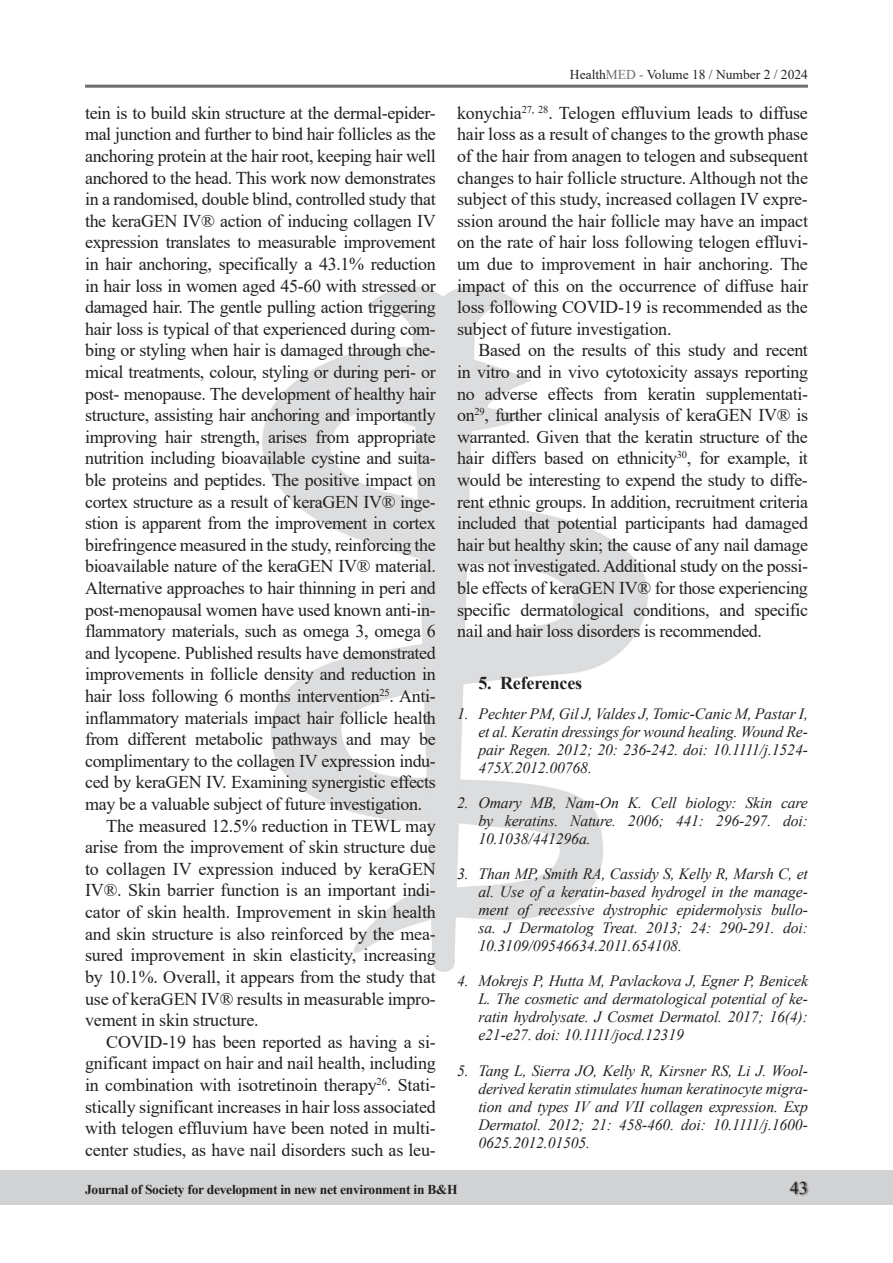
<style>
.page{position:relative;width:893px;height:1263px;background:#fff}
.page>*{position:absolute;margin:0;border:0;box-sizing:border-box;transform-origin:0 0}
.t1{font:18px/21.6px "Times New Roman";letter-spacing:-.02em;color:#231f20;text-align:justify}
.t2{font:700 18px "Times New Roman";letter-spacing:-.01em;color:#231f20}
.t3{font:italic 15.75px/18px "Times New Roman";letter-spacing:-.01em;color:#231f20;text-align:justify}
.t4{font:700 13.5px "Times New Roman";letter-spacing:-.02em;color:#231f20}
.t5{font:13.5px "Times New Roman";color:#231f20}
.s1{color:#6c6d70}
</style>
<div class="page">
<div style="left:0;top:1171px;width:893px;height:34px;background:#d1d2d4"></div>
<hr style="left:85px;top:85px;width:723px;height:3px;background:#6c6d70">
<div style="left:789px;top:1181px;width:20px;height:15px;background:#231f20;opacity:.75"></div>
<img style="left:263px;top:286px;width:384px;height:686px">
<p class="t1" style="left:85px;top:101px;width:352px">tein is to build skin structure at the dermal-epider-</p>
<p class="t1" style="left:85px;top:123px;width:352px">mal junction and further to bind hair follicles as the</p>
<p class="t1" style="left:85px;top:145px;width:352px">anchoring protein at the hair root, keeping hair well</p>
<p class="t1" style="left:85px;top:166px;width:352px">anchored to the head. This work now demonstrates</p>
<p class="t1" style="left:85px;top:188px;width:352px">in a randomised, double blind, controlled study that</p>
<p class="t1" style="left:85px;top:209px;width:352px">the keraGEN IV® action of inducing collagen IV</p>
<p class="t1" style="left:85px;top:231px;width:352px">expression translates to measurable improvement</p>
<p class="t1" style="left:85px;top:253px;width:352px">in hair anchoring, specifically a 43.1% reduction</p>
<p class="t1" style="left:85px;top:274px;width:352px">in hair loss in women aged 45-60 with stressed or</p>
<p class="t1" style="left:85px;top:296px;width:352px">damaged hair. The gentle pulling action triggering</p>
<p class="t1" style="left:85px;top:317px;width:352px">hair loss is typical of that experienced during com-</p>
<p class="t1" style="left:85px;top:339px;width:352px">bing or styling when hair is damaged through che-</p>
<p class="t1" style="left:85px;top:361px;width:352px">mical treatments, colour, styling or during peri- or</p>
<p class="t1" style="left:85px;top:382px;width:352px">post- menopause. The development of healthy hair</p>
<p class="t1" style="left:85px;top:404px;width:352px">structure, assisting hair anchoring and importantly</p>
<p class="t1" style="left:85px;top:425px;width:352px">improving hair strength, arises from appropriate</p>
<p class="t1" style="left:85px;top:447px;width:352px">nutrition including bioavailable cystine and suita-</p>
<p class="t1" style="left:85px;top:469px;width:352px">ble proteins and peptides. The positive impact on</p>
<p class="t1" style="left:85px;top:490px;width:352px">cortex structure as a result of keraGEN IV® inge-</p>
<p class="t1" style="left:85px;top:512px;width:352px">stion is apparent from the improvement in cortex</p>
<p class="t1" style="left:85px;top:533px;width:352px">birefringence measured in the study, reinforcing the</p>
<p class="t1" style="left:85px;top:555px;width:352px">bioavailable nature of the keraGEN IV® material.</p>
<p class="t1" style="left:85px;top:577px;width:352px">Alternative approaches to hair thinning in peri and</p>
<p class="t1" style="left:85px;top:598px;width:352px">post-menopausal women have used known anti-in-</p>
<p class="t1" style="left:85px;top:620px;width:352px">flammatory materials, such as omega 3, omega 6</p>
<p class="t1" style="left:85px;top:641px;width:352px">and lycopene. Published results have demonstrated</p>
<p class="t1" style="left:85px;top:663px;width:352px">improvements in follicle density and reduction in</p>
<p class="t1" style="left:85px;top:685px;width:352px">hair loss following 6 months intervention<sup>25</sup>. Anti-</p>
<p class="t1" style="left:85px;top:706px;width:352px">inflammatory materials impact hair follicle health</p>
<p class="t1" style="left:85px;top:728px;width:352px">from different metabolic pathways and may be</p>
<p class="t1" style="left:85px;top:749px;width:352px">complimentary to the collagen IV expression indu-</p>
<p class="t1" style="left:85px;top:771px;width:352px">ced by keraGEN IV. Examining synergistic effects</p>
<p class="t1" style="left:85px;top:793px;width:339px">may be a valuable subject of future investigation.</p>
<p class="t1" style="left:106px;top:814px;width:331px">The measured 12.5% reduction in TEWL may</p>
<p class="t1" style="left:85px;top:836px;width:352px">arise from the improvement of skin structure due</p>
<p class="t1" style="left:85px;top:857px;width:352px">to collagen IV expression induced by keraGEN</p>
<p class="t1" style="left:85px;top:879px;width:352px">IV®. Skin barrier function is an important indi-</p>
<p class="t1" style="left:85px;top:901px;width:352px">cator of skin health. Improvement in skin health</p>
<p class="t1" style="left:85px;top:922px;width:352px">and skin structure is also reinforced by the mea-</p>
<p class="t1" style="left:85px;top:944px;width:352px">sured improvement in skin elasticity, increasing</p>
<p class="t1" style="left:85px;top:965px;width:352px">by 10.1%. Overall, it appears from the study that</p>
<p class="t1" style="left:85px;top:987px;width:352px">use of keraGEN IV® results in measurable impro-</p>
<p class="t1" style="left:85px;top:1009px;width:175px">vement in skin structure.</p>
<p class="t1" style="left:106px;top:1030px;width:331px">COVID-19 has been reported as having a si-</p>
<p class="t1" style="left:85px;top:1052px;width:352px">gnificant impact on hair and nail health, including</p>
<p class="t1" style="left:85px;top:1073px;width:352px">in combination with isotretinoin therapy<sup>26</sup>. Stati-</p>
<p class="t1" style="left:85px;top:1095px;width:352px">stically significant increases in hair loss associated</p>
<p class="t1" style="left:85px;top:1117px;width:352px">with telogen effluvium have been noted in multi-</p>
<p class="t1" style="left:85px;top:1138px;width:352px">center studies, as have nail disorders such as leu-</p>
<p class="t5" style="left:570px;top:65px;width:239px">Health<span class="s1">MED -</span> Volume 18 / Number 2 / 2024</p>
<p class="t1" style="left:457px;top:101px;width:352px">konychia<sup>27,</sup> <sup>28</sup>. Telogen effluvium leads to diffuse hair loss as a result of changes to the growth phase of the hair from anagen to telogen and subsequent changes to hair follicle structure. Although not the subject of this study, increased collagen IV expre&shy;ssion around the hair follicle may have an impact on the rate of hair loss following telogen effluvi&shy;um due to improvement in hair anchoring. The impact of this on the occurrence of diffuse hair loss following COVID-19 is recommended as the subject of future investigation.</p>
<p class="t1" style="left:457px;top:339px;width:352px;text-indent:21px">Based on the results of this study and recent in vitro and in vivo cytotoxicity assays reporting no adverse effects from keratin supplementati&shy;on<sup>29</sup>, further clinical analysis of keraGEN IV® is warranted. Given that the keratin structure of the hair differs based on ethnicity<sup>30</sup>, for example, it would be interesting to expend the study to diffe&shy;rent ethnic groups. In addition, recruitment criteria included that potential participants had damaged hair but healthy skin; the cause of any nail damage was not investigated. Additional study on the possi&shy;ble effects of keraGEN IV® for those experiencing specific dermatological conditions, and specific nail and hair loss disorders is recommended.</p>
<p class="t2" style="left:478px;top:670px;width:105px">5. References</p>
<p class="t3" style="left:478px;top:705px;width:331px;text-indent:-21px">1. Pechter PM, Gil J, Valdes J, Tomic-Canic M, Pastar I, et al. Keratin dressings for wound healing. Wound Re&shy;pair Regen. 2012; 20: 236-242. doi: 10.1111/j.1524- 475X.2012.00768.</p>
<p class="t3" style="left:478px;top:794px;width:331px;text-indent:-21px">2. Omary MB, Nam-On K. Cell biology: Skin care by keratins. Nature. 2006; 441: 296-297. doi:<br>10.1038/441296a.</p>
<p class="t3" style="left:478px;top:865px;width:331px;text-indent:-21px">3. Than MP, Smith RA, Cassidy S, Kelly R, Marsh C, et al. Use of a keratin-based hydrogel in the manage&shy;ment of recessive dystrophic epidermolysis bullo&shy;sa. J Dermatolog Treat. 2013; 24: 290-291. doi:<br>10.3109/09546634.2011.654108.</p>
<p class="t3" style="left:478px;top:972px;width:331px;text-indent:-21px">4. Mokrejs P, Hutta M, Pavlackova J, Egner P, Benicek L. The cosmetic and dermatological potential of ke&shy;ratin hydrolysate. J Cosmet Dermatol. 2017; 16(4): e21-e27. doi: 10.1111/jocd.12319</p>
<p class="t3" style="left:478px;top:1061px;width:331px;text-indent:-21px">5. Tang L, Sierra JO, Kelly R, Kirsner RS, Li J. Wool&shy;derived keratin stimulates human keratinocyte migra&shy;tion and types IV and VII collagen expression. Exp Dermatol. 2012; 21: 458-460. doi: 10.1111/j.1600- 0625.2012.01505.</p>
<p class="t4" style="left:85px;top:1179px;width:374px">Journal of Society for development in new net environment in B&amp;H</p>
<p class="t1" style="left:790px;top:1176px;width:19px">43</p>
</div>
